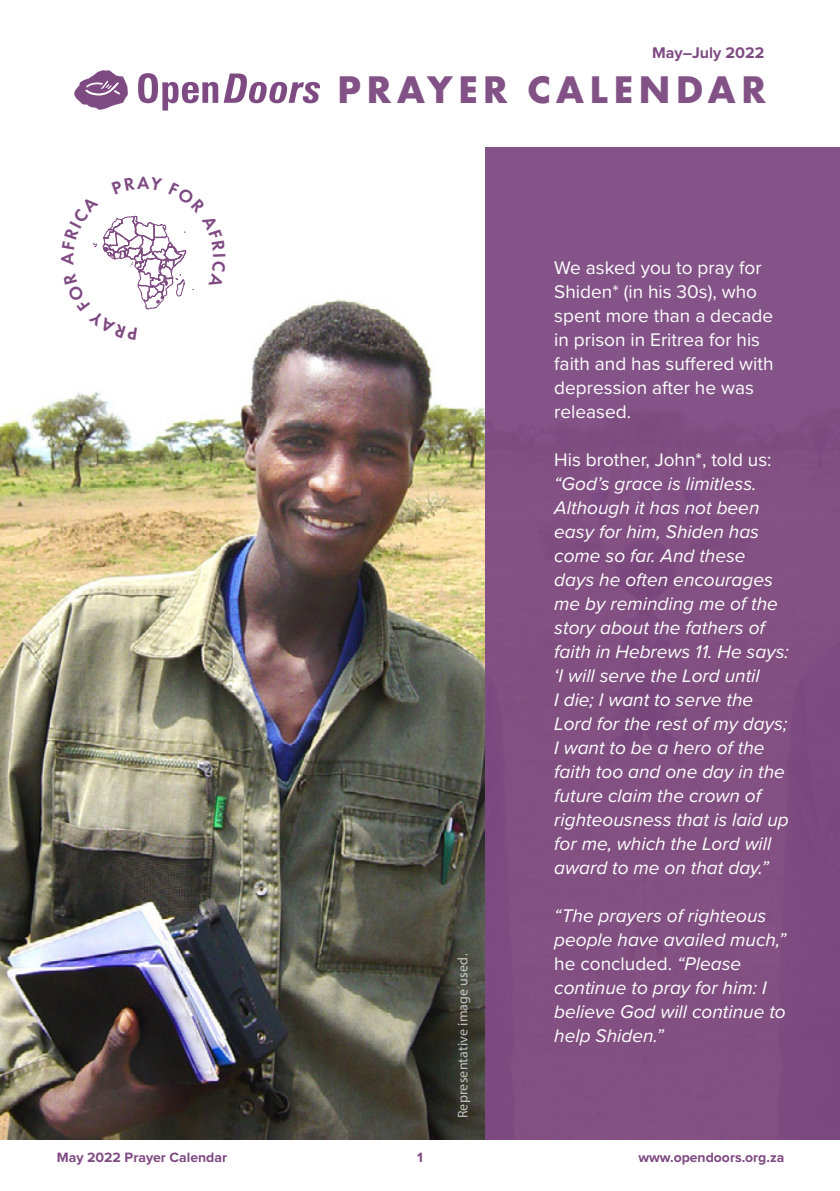
<style>
.page{position:relative;width:840px;height:1191px;background:#fff}
.page>*{position:absolute;margin:0;border:0;box-sizing:border-box;transform-origin:0 0}
.t1{font:700 40px "Futura PT";letter-spacing:.13em;color:#825186}
.t2{font:italic 19px/24px "Proxima Nova";color:#fff}
.t3{font:19px/24px "Proxima Nova";color:#fff}
.t4{font:600 18.4px "Futura PT";color:#7e4a82}
.t5{font:700 16px "Proxima Nova";color:#7e4a82}
.t6{font:700 14px "Proxima Nova";color:#7e4a82}
.t7{font:14px "Myriad Pro";letter-spacing:.015em;color:#fff}
.s1{font-style:normal}
</style>
<div class="page">
<img style="left:0;top:299px;width:485px;height:840px">
<svg style="left:74px;top:70px;width:54px;height:40px"></svg>
<svg style="left:138px;top:73px;width:182px;height:38px"></svg>
<div style="left:485px;top:147px;width:354px;height:992px;background:#7e4a82"></div>
<svg style="left:62px;top:215px;width:164px;height:125px"></svg>
<p class="t5" style="left:651px;top:41px;width:114px">May–July 2022</p>
<p class="t4" style="left:56px;top:265px;width:14px;rotate:-90deg">A</p>
<p class="t4" style="left:137px;top:171px;width:14px">A</p>
<h1 class="t1" style="left:337px;top:64px;width:430px">PRAYER CALENDAR</h1>
<p class="t7" style="left:454px;top:1118px;width:166px;rotate:-90deg">Representative image used.</p>
<p class="t3" style="left:554px;top:255px;width:221px">We asked you to pray for<br>Shiden* (in his 30s), who spent more than a decade in prison in Eritrea for his faith and has suffered with depression after he was released.</p>
<p class="t3" style="left:554px;top:447px;width:219px">His brother, John*, told us:</p>
<p class="t2" style="left:554px;top:471px;width:236px">“God’s grace is limitless.<br>Although it has not been easy for him, Shiden has come so far. And these days he often encourages me by reminding me of the story about the fathers of faith in Hebrews 11. He says: ‘I will serve the Lord until<br>I die; I want to serve the<br>Lord for the rest of my days;<br>I want to be a hero of the faith too and one day in the future claim the crown of righteousness that is laid up for me, which the Lord will award to me on that day.”</p>
<p class="t2" style="left:554px;top:903px;width:233px">“The prayers of righteous people have availed much,” <span class="s1">he concluded.</span> “Please continue to pray for him: I believe God will continue to help Shiden.”</p>
<p class="t6" style="left:57px;top:1147px;width:172px">May 2022 Prayer Calendar</p>
<p class="t6" style="left:417px;top:1147px;width:7px">1</p>
<p class="t6" style="left:638px;top:1147px;width:147px">www.opendoors.org.za</p>
</div>
